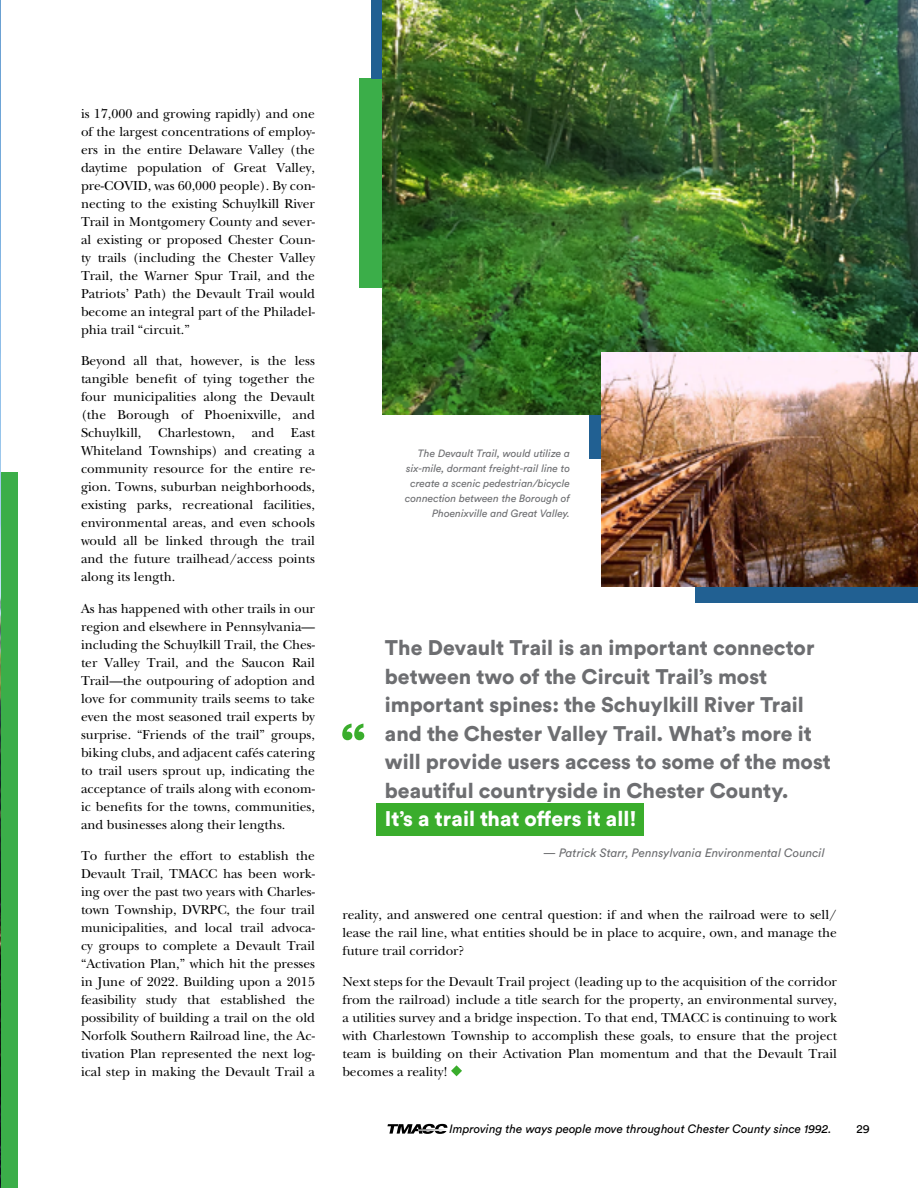
<style>
.page{position:relative;width:918px;height:1188px;background:#fff}
.page>*{position:absolute;margin:0;border:0;box-sizing:border-box;transform-origin:0 0}
.t1{font:900 56.7px "Circular Std";color:#3aad2c}
.t2{font:900 21px/28.5px "Circular Std";color:#6d6e71}
.t3{font:900 21px "Circular Std";color:#fff}
.t4{font:13.5px/18px "New Baskerville";color:#000;text-align:justify}
.t5{font:italic 12px "Circular Std";color:#000}
.t6{font:italic 12px "Circular Std";color:#6d6e71}
.t7{font:12px "Circular Std";color:#000}
.t8{font:italic 10.5px/15px "Circular Std";color:#6d6e71;text-align:right}
</style>
<div class="page">
<div style="left:359px;top:78px;width:324px;height:209px;background:#3bae49"></div>
<div style="left:0;top:472px;width:17px;height:716px;background:#3bae49"></div>
<div style="left:696px;top:570px;width:222px;height:33px;background:#216092"></div>
<div style="left:589px;top:367px;width:40px;height:92px;background:#216092"></div>
<div style="left:372px;top:0;width:21px;height:78px;background:#216092"></div>
<img style="left:0;top:0;width:1px;height:1188px">
<svg style="left:451px;top:1065px;width:11px;height:11px"></svg>
<div style="left:376px;top:803px;width:268px;height:33px;background:#3aad2c"></div>
<img style="left:382px;top:0;width:536px;height:414px">
<img style="left:601px;top:352px;width:317px;height:234px">
<svg style="left:387px;top:1124px;width:60px;height:10px"></svg>
<p class="t4" style="left:81px;top:105px;width:236px">is 17,000 and growing rapidly) and one of the largest concentrations of employ&shy;ers in the entire Delaware Valley (the daytime population of Great Valley, pre-COVID, was 60,000 people). By con&shy;necting to the existing Schuylkill River Trail in Montgomery County and sever&shy;al existing or proposed Chester Coun&shy;ty trails (including the Chester Valley Trail, the Warner Spur Trail, and the Patriots’ Path) the Devault Trail would become an integral part of the Philadel&shy;phia trail “circuit.”</p>
<p class="t4" style="left:81px;top:352px;width:236px">Beyond all that, however, is the less tangible benefit of tying together the four municipalities along the Devault (the Borough of Phoenixville, and Schuylkill, Charlestown, and East Whiteland Townships) and creating a community resource for the entire re&shy;gion. Towns, suburban neighborhoods, existing parks, recreational facilities, environmental areas, and even schools would all be linked through the trail and the future trailhead/access points along its length.</p>
<p class="t4" style="left:81px;top:599px;width:236px">As has happened with other trails in our region and elsewhere in Pennsylvania— including the Schuylkill Trail, the Ches&shy;ter Valley Trail, and the Saucon Rail Trail—the outpouring of adoption and love for community trails seems to take even the most seasoned trail experts by surprise. “Friends of the trail” groups, biking clubs, and adjacent cafés catering to trail users sprout up, indicating the acceptance of trails along with econom&shy;ic benefits for the towns, communities, and businesses along their lengths.</p>
<p class="t4" style="left:81px;top:847px;width:236px">To further the effort to establish the Devault Trail, TMACC has been work&shy;ing over the past two years with Charles&shy;town Township, DVRPC, the four trail municipalities, and local trail advoca&shy;cy groups to complete a Devault Trail “Activation Plan,” which hit the presses in June of 2022. Building upon a 2015 feasibility study that established the possibility of building a trail on the old Norfolk Southern Railroad line, the Ac&shy;tivation Plan represented the next log&shy;ical step in making the Devault Trail a</p>
<p class="t8" style="left:405px;top:446px;width:166px">The Devault Trail, would utilize a six-mile, dormant freight-rail line to create a scenic pedestrian/bicycle connection between the Borough of Phoenixville and Great Valley.</p>
<h1 class="t1" style="left:340px;top:707px;width:27px">“</h1>
<p class="t2" style="left:385px;top:633px;width:447px">The Devault Trail is an important connector between two of the Circuit Trail’s most important spines: the Schuylkill River Trail and the Chester Valley Trail. What’s more it will provide users access to some of the most beautiful countryside in Chester County.</p>
<h2 class="t3" style="left:385px;top:805px;width:253px">It’s a trail that offers it all!</h2>
<p class="t6" style="left:543px;top:845px;width:283px">— Patrick Starr, Pennsylvania Environmental Council</p>
<p class="t4" style="left:342px;top:905px;width:496px">reality, and answered one central question: if and when the railroad were to sell/ lease the rail line, what entities should be in place to acquire, own, and manage the future trail corridor?</p>
<p class="t4" style="left:342px;top:973px;width:496px">Next steps for the Devault Trail project (leading up to the acquisition of the corridor from the railroad) include a title search for the property, an environmental survey, a utilities survey and a bridge inspection. To that end, TMACC is continuing to work with Charlestown Township to accomplish these goals, to ensure that the project team is building on their Activation Plan momentum and that the Devault Trail becomes a reality!</p>
<p class="t5" style="left:450px;top:1121px;width:383px">Improving the ways people move throughout Chester County since 1992.</p>
<p class="t7" style="left:857px;top:1121px;width:15px">29</p>
</div>
